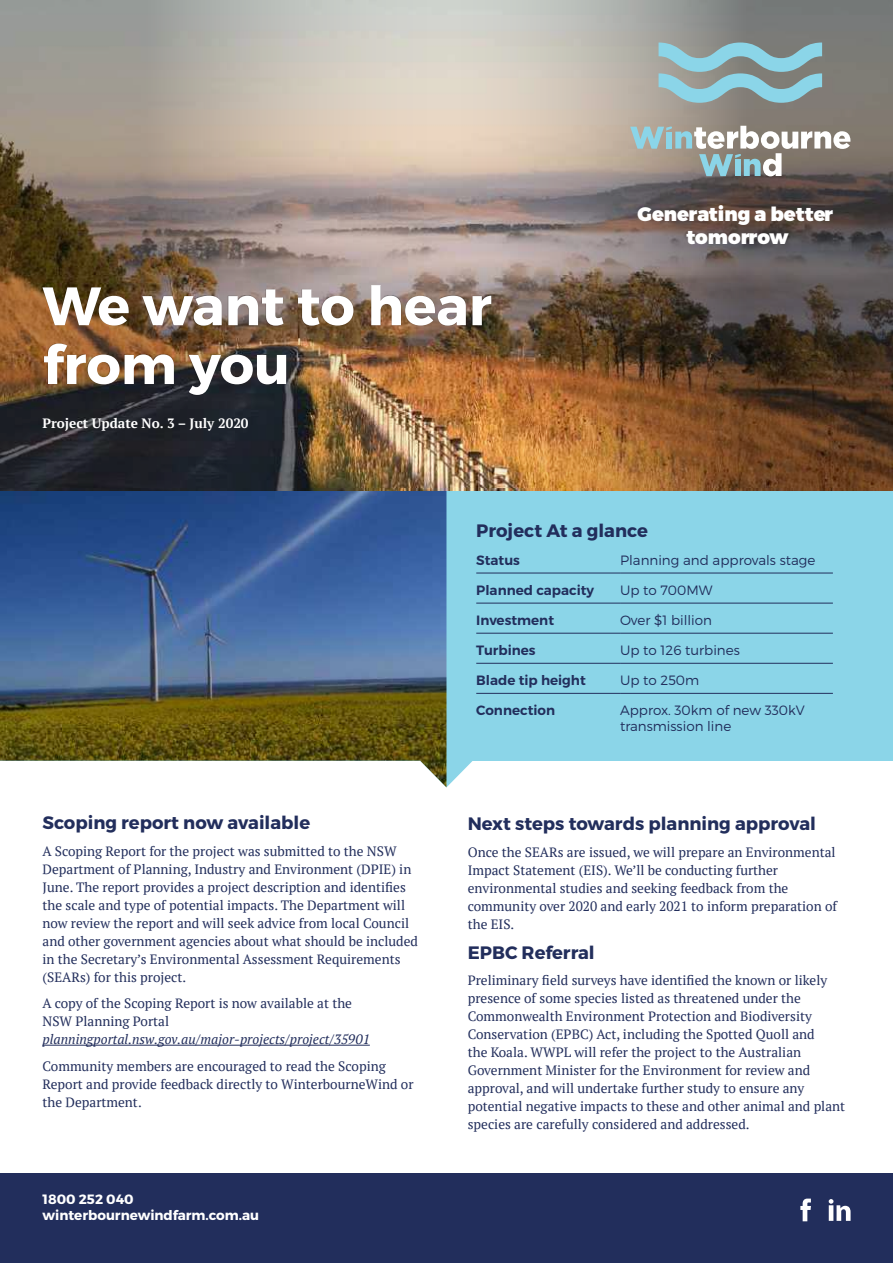
<style>
.page{position:relative;width:893px;height:1263px;background:#fff}
.page>*{position:absolute;margin:0;border:0;box-sizing:border-box;transform-origin:0 0}
.t1{font:700 54px/58.8px "Montserrat";color:#fff}
.t2{font:900 19.5px/23.4px "Montserrat";color:#fff;text-align:center}
.t3{font:700 18px "Montserrat";color:#222e5c}
.t4{font:13.5px/18px "PT Serif";color:#222e5c}
.t5{font:300 13.5px/16.5px "Montserrat";color:#222e5c}
.t6{font:600 13.5px "Montserrat";color:#222e5c}
.t7{font:italic 13.5px "PT Serif";color:#222e5c}
.t8{font:700 13.5px/16.2px "Montserrat";color:#fff}
.t9{font:700 13.5px "PT Serif";color:#fff}
</style>
<div class="page">
<svg style="left:446px;top:761px;width:27px;height:26px"></svg>
<div style="left:0;top:489px;width:893px;height:272px;background:#8bd5e8"></div>
<img style="left:0;top:490px;width:446px;height:297px">
<img style="left:506px;top:0;width:387px;height:490px">
<img style="left:0;top:0;width:506px;height:490px">
<hr style="left:43px;top:1045px;width:327px;height:1px;background:#222e5c">
<hr style="left:476px;top:573px;width:144px;height:1px;background:#222e5c">
<hr style="left:620px;top:573px;width:213px;height:1px;background:#222e5c">
<hr style="left:476px;top:603px;width:144px;height:1px;background:#222e5c">
<hr style="left:620px;top:603px;width:213px;height:1px;background:#222e5c">
<hr style="left:476px;top:633px;width:144px;height:1px;background:#222e5c">
<hr style="left:620px;top:633px;width:213px;height:1px;background:#222e5c">
<hr style="left:476px;top:663px;width:144px;height:1px;background:#222e5c">
<hr style="left:620px;top:663px;width:213px;height:1px;background:#222e5c">
<hr style="left:476px;top:693px;width:144px;height:1px;background:#222e5c">
<hr style="left:620px;top:693px;width:213px;height:1px;background:#222e5c">
<div style="left:43px;top:286px;width:449px;height:109px;background:#000;opacity:.3"></div>
<div style="left:0;top:1174px;width:893px;height:89px;background:#222e5c"></div>
<svg style="left:658px;top:43px;width:164px;height:60px"></svg>
<svg style="left:630px;top:126px;width:220px;height:50px"></svg>
<svg style="left:829px;top:1199px;width:21px;height:22px"></svg>
<svg style="left:800px;top:1198px;width:11px;height:23px"></svg>
<h1 class="t1" style="left:43px;top:277px;width:451px">We want to hear from you</h1>
<p class="t9" style="left:43px;top:414px;width:208px">Project Update No. 3 – July 2020</p>
<h2 class="t2" style="left:638px;top:203px;width:197px">Generating a better tomorrow</h2>
<h3 class="t3" style="left:43px;top:811px;width:269px">Scoping report now available</h3>
<p class="t4" style="left:43px;top:842px;width:377px">A Scoping Report for the project was submitted to the NSW Department of Planning, Industry and Environment (DPIE) in June. The report provides a project description and identifies the scale and type of potential impacts. The Department will now review the report and will seek advice from local Council and other government agencies about what should be included in the Secretary’s Environmental Assessment Requirements (SEARs) for this project.</p>
<p class="t4" style="left:43px;top:994px;width:311px">A copy of the Scoping Report is now available at the<br>NSW Planning Portal</p>
<p class="t7" style="left:43px;top:1031px;width:329px">planningportal.nsw.gov.au/major-projects/project/35901</p>
<p class="t4" style="left:43px;top:1057px;width:373px">Community members are encouraged to read the Scoping<br>Report and provide feedback directly to WinterbourneWind or the Department.</p>
<p class="t8" style="left:43px;top:1191px;width:218px">1800 252 040 winterbournewindfarm.com.au</p>
<h3 class="t3" style="left:476px;top:519px;width:173px">Project At a glance</h3>
<p class="t6" style="left:476px;top:551px;width:45px">Status</p>
<p class="t5" style="left:620px;top:551px;width:197px">Planning and approvals stage</p>
<p class="t6" style="left:476px;top:581px;width:119px">Planned capacity</p>
<p class="t5" style="left:620px;top:581px;width:94px">Up to 700MW</p>
<p class="t6" style="left:476px;top:611px;width:79px">Investment</p>
<p class="t5" style="left:620px;top:611px;width:94px">Over $1 billion</p>
<p class="t6" style="left:476px;top:642px;width:61px">Turbines</p>
<p class="t5" style="left:620px;top:641px;width:121px">Up to 126 turbines</p>
<p class="t6" style="left:476px;top:672px;width:111px">Blade tip height</p>
<p class="t5" style="left:620px;top:671px;width:81px">Up to 250m</p>
<p class="t6" style="left:476px;top:702px;width:80px">Connection</p>
<p class="t5" style="left:620px;top:702px;width:186px">Approx. 30km of new 330kV transmission line</p>
<h3 class="t3" style="left:468px;top:812px;width:350px">Next steps towards planning approval</h3>
<p class="t4" style="left:468px;top:842px;width:371px">Once the SEARs are issued, we will prepare an Environmental Impact Statement (EIS). We’ll be conducting further environmental studies and seeking feedback from the community over 2020 and early 2021 to inform preparation of the EIS.</p>
<h3 class="t3" style="left:468px;top:941px;width:128px">EPBC Referral</h3>
<p class="t4" style="left:468px;top:971px;width:379px">Preliminary field surveys have identified the known or likely presence of some species listed as threatened under the Commonwealth Environment Protection and Biodiversity Conservation (EPBC) Act, including the Spotted Quoll and<br>the Koala. WWPL will refer the project to the Australian Government Minister for the Environment for review and approval, and will undertake further study to ensure any potential negative impacts to these and other animal and plant species are carefully considered and addressed.</p>
</div>
